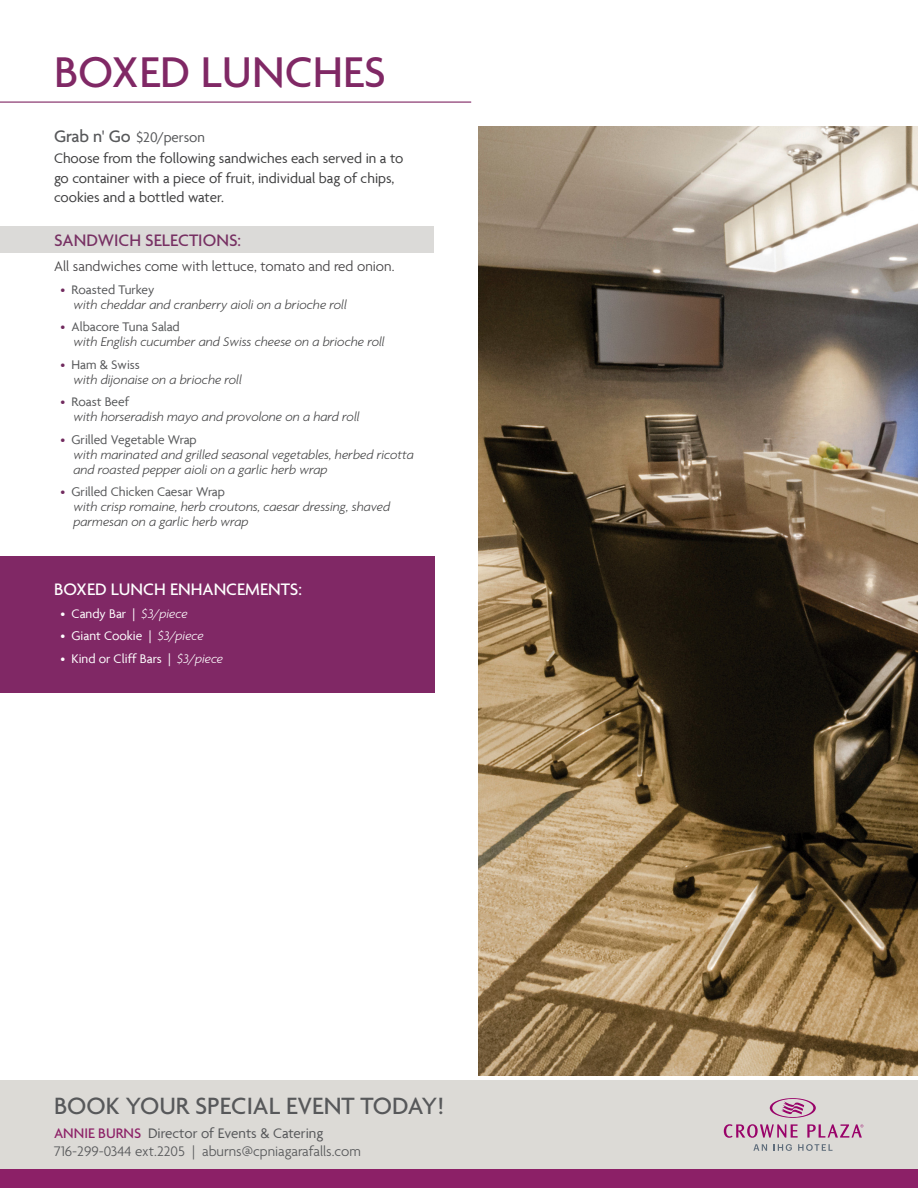
<style>
.page{position:relative;width:918px;height:1188px;background:#fff}
.page>*{position:absolute;margin:0;border:0;box-sizing:border-box;transform-origin:0 0}
.t1{font:500 46.5px "Agenda";color:#802865}
.t2{font:500 25.5px "Agenda";color:#57585a}
.t3{font:500 18px "Agenda";color:#fff}
.t4{font:500 18px "Agenda";color:#773063}
.t5{font:15px/19.5px "Agenda";color:#3e3e3f}
.t6{font:300 15px/18px "Agenda";color:#57585a}
.t7{font:300 15px "Agenda";color:#413f41}
.t8{font:15px "Agenda";color:#57585a}
.t9{font:italic 300 13.5px "Agenda";color:#3e3e3f}
.t10{font:13.5px "Agenda";color:#57585a}
.t11{font:13.5px "Agenda";color:#fff}
.s1{font-weight:500;font-size:18px}
.s2{font-weight:300;color:#712a5e}
.s3{font-weight:300}
.s4{font-weight:300;font-style:italic}
.s5{font-weight:500;color:#8d2167}
.s6{font-weight:400}
</style>
<div class="page">
<div style="left:0;top:1080px;width:918px;height:108px;background:#dcdad6"></div>
<div style="left:0;top:1169px;width:918px;height:19px;background:#8c2067"></div>
<svg style="left:753px;top:1144px;width:14px;height:7px"></svg>
<svg style="left:774px;top:1144px;width:18px;height:7px"></svg>
<svg style="left:798px;top:1144px;width:35px;height:7px"></svg>
<svg style="left:724px;top:1098px;width:139px;height:40px"></svg>
<div style="left:0;top:557px;width:434px;height:136px;background:#802865"></div>
<div style="left:0;top:226px;width:433px;height:27px;background:#dbdad8"></div>
<hr style="left:0;top:102px;width:471px;height:1px;background:#7f2663">
<img style="left:478px;top:126px;width:440px;height:950px">
<p class="t1" style="left:54px;top:47px;width:333px">BOXED LUNCHES</p>
<p class="t8" style="left:54px;top:129px;width:152px"><span class="s1">Grab n' Go</span> $20/person</p>
<p class="t5" style="left:54px;top:149px;width:351px">Choose from the following sandwiches each served in a to go container with a piece of fruit, individual bag of chips, cookies and a bottled water.</p>
<p class="t4" style="left:54px;top:230px;width:189px">SANDWICH SELECTIONS:</p>
<p class="t7" style="left:54px;top:259px;width:342px">All sandwiches come with lettuce, tomato and red onion.</p>
<p class="t10" style="left:60px;top:282px;width:95px"><span class="s2">•</span> Roasted Turkey</p>
<p class="t9" style="left:73px;top:296px;width:275px">with cheddar and cranberry aioli on a brioche roll</p>
<p class="t10" style="left:60px;top:319px;width:121px"><span class="s2">•</span> Albacore Tuna Salad</p>
<p class="t9" style="left:73px;top:334px;width:313px">with English cucumber and Swiss cheese on a brioche roll</p>
<p class="t10" style="left:60px;top:357px;width:81px"><span class="s2">•</span> Ham &amp; Swiss</p>
<p class="t9" style="left:73px;top:371px;width:170px">with dijonaise on a brioche roll</p>
<p class="t10" style="left:60px;top:394px;width:70px"><span class="s2">•</span> Roast Beef</p>
<p class="t9" style="left:73px;top:409px;width:288px">with horseradish mayo and provolone on a hard roll</p>
<p class="t10" style="left:60px;top:432px;width:138px"><span class="s2">•</span> Grilled Vegetable Wrap</p>
<p class="t9" style="left:73px;top:446px;width:342px">with marinated and grilled seasonal vegetables, herbed ricotta</p>
<p class="t9" style="left:73px;top:461px;width:256px">and roasted pepper aioli on a garlic herb wrap</p>
<p class="t10" style="left:60px;top:484px;width:166px"><span class="s2">•</span> Grilled Chicken Caesar Wrap</p>
<p class="t9" style="left:73px;top:499px;width:318px">with crisp romaine, herb croutons, caesar dressing, shaved</p>
<p class="t9" style="left:73px;top:514px;width:177px">parmesan on a garlic herb wrap</p>
<p class="t3" style="left:54px;top:580px;width:250px">BOXED LUNCH ENHANCEMENTS:</p>
<p class="t11" style="left:60px;top:606px;width:129px"><span class="s3">•</span> Candy Bar | <span class="s4">$3/piece</span></p>
<p class="t11" style="left:60px;top:628px;width:145px"><span class="s3">•</span> Giant Cookie | <span class="s4">$3/piece</span></p>
<p class="t11" style="left:60px;top:651px;width:164px"><span class="s3">•</span> Kind or Cliff Bars | <span class="s4">$3/piece</span></p>
<h2 class="t2" style="left:54px;top:1092px;width:392px">BOOK YOUR SPECIAL EVENT TODAY!</h2>
<p class="t6" style="left:54px;top:1125px;width:308px"><span class="s5">ANNIE BURNS</span> <span class="s6">Director of Events &amp; Catering<br></span>716-299-0344 ext.2205 | aburns@cpniagarafalls.com</p>
</div>
